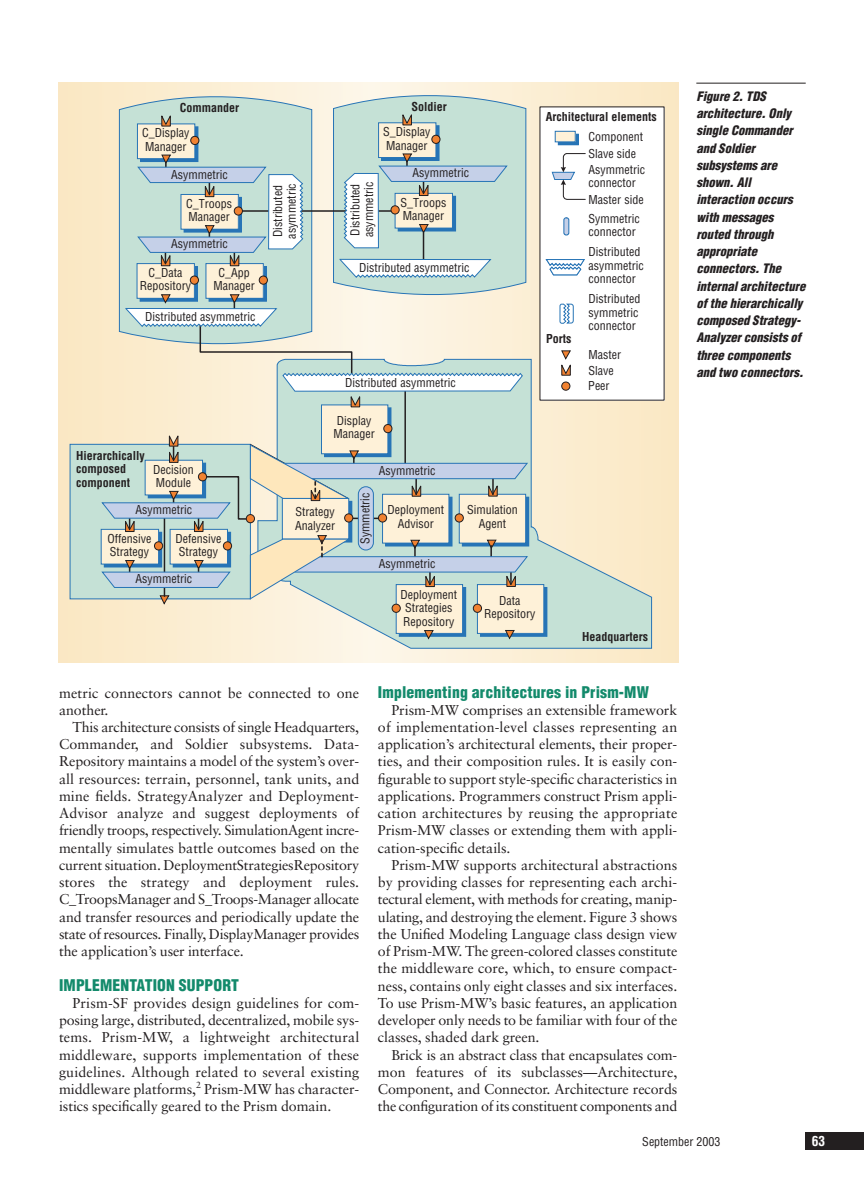
<style>
.page{position:relative;width:864px;height:1188px;background:#fff}
.page>*{position:absolute;margin:0;border:0;box-sizing:border-box;transform-origin:0 0}
.t1{font:900 condensed 15.75px "Helvetica";letter-spacing:.01em;color:#138a6b}
.t2{font:14.25px/17.2px "Sabon";letter-spacing:-.005em;color:#231f20;text-align:justify}
.t3{font:700 condensed 13.5px "Helvetica";color:#fff}
.t4{font:italic 900 condensed 12.75px/17.2px "Helvetica";color:#231f20}
.t5{font:condensed 12px/13.5px "Helvetica";color:#231f20}
.t6{font:700 condensed 12px/13.5px "Helvetica";color:#231f20}
</style>
<div class="page">
<div style="left:806px;top:1132px;width:58px;height:18px;background:#231f20"></div>
<svg style="left:59px;top:83px;width:619px;height:580px"></svg>
<div style="left:540px;top:107px;width:124px;height:293px;background:#fff"></div>
<svg style="left:257px;top:359px;width:395px;height:290px"></svg>
<div style="left:70px;top:444px;width:180px;height:155px;background:#c5e1d6"></div>
<svg style="left:119px;top:95px;width:6px;height:253px"></svg>
<div style="left:558px;top:134px;width:20px;height:11px;background:#2774b6"></div>
<div style="left:558px;top:134px;width:21px;height:11px;border:1px solid #2774b6"></div>
<div style="left:399px;top:588px;width:67px;height:48px;background:#2774b6"></div>
<div style="left:399px;top:587px;width:67px;height:50px;border:1px solid #2774b6"></div>
<div style="left:481px;top:588px;width:66px;height:48px;background:#2774b6"></div>
<div style="left:480px;top:587px;width:67px;height:50px;border:1px solid #2774b6"></div>
<hr style="left:404px;top:389px;width:2px;height:77px;background:#231f20">
<div style="left:555px;top:131px;width:20px;height:11px;background:#fef1d8"></div>
<div style="left:555px;top:131px;width:21px;height:11px;border:1px solid #2774b6"></div>
<svg style="left:563px;top:217px;width:7px;height:19px"></svg>
<svg style="left:551px;top:153px;width:35px;height:47px"></svg>
<svg style="left:545px;top:259px;width:40px;height:17px"></svg>
<svg style="left:559px;top:303px;width:15px;height:21px"></svg>
<div style="left:396px;top:585px;width:67px;height:48px;background:#fef1d8"></div>
<div style="left:396px;top:584px;width:67px;height:50px;border:1px solid #2774b6"></div>
<svg style="left:423px;top:630px;width:11px;height:9px"></svg>
<div style="left:392px;top:604px;width:8px;height:8px;background:#f18231;border-radius:50%"></div>
<div style="left:392px;top:604px;width:9px;height:9px;border:1px solid #231f20;border-radius:50%"></div>
<div style="left:477px;top:585px;width:67px;height:48px;background:#fef1d8"></div>
<div style="left:477px;top:584px;width:67px;height:50px;border:1px solid #2774b6"></div>
<div style="left:473px;top:604px;width:9px;height:8px;background:#f18231;border-radius:50%"></div>
<div style="left:473px;top:604px;width:9px;height:9px;border:1px solid #231f20;border-radius:50%"></div>
<svg style="left:505px;top:630px;width:10px;height:9px"></svg>
<div style="left:321px;top:405px;width:67px;height:49px;background:#fef1d8"></div>
<div style="left:321px;top:405px;width:67px;height:49px;border:1px solid #2774b6"></div>
<div style="left:384px;top:425px;width:8px;height:8px;background:#f18231;border-radius:50%"></div>
<div style="left:383px;top:424px;width:9px;height:9px;border:1px solid #231f20;border-radius:50%"></div>
<svg style="left:125px;top:95px;width:402px;height:313px"></svg>
<svg style="left:101px;top:433px;width:428px;height:172px"></svg>
<div style="left:345px;top:514px;width:8px;height:8px;background:#f18231;border-radius:50%"></div>
<div style="left:344px;top:513px;width:9px;height:9px;border:1px solid #231f20;border-radius:50%"></div>
<div style="left:391px;top:206px;width:8px;height:8px;background:#f18231;border-radius:50%"></div>
<div style="left:391px;top:205px;width:9px;height:9px;border:1px solid #231f20;border-radius:50%"></div>
<div style="left:562px;top:382px;width:8px;height:8px;background:#f18231;border-radius:50%"></div>
<div style="left:561px;top:382px;width:9px;height:9px;border:1px solid #231f20;border-radius:50%"></div>
<svg style="left:561px;top:350px;width:11px;height:26px"></svg>
<hr style="left:696px;top:83px;width:110px;height:1px;background:#231f20">
<p class="t6" style="left:180px;top:102px;width:61px">Commander</p>
<p class="t5" style="left:142px;top:127px;width:49px">C_Display<br>Manager</p>
<p class="t5" style="left:171px;top:168px;width:58px">Asymmetric</p>
<p class="t5" style="left:186px;top:198px;width:47px">C_Troops<br>Manager</p>
<p class="t5" style="left:171px;top:238px;width:58px">Asymmetric</p>
<p class="t5" style="left:140px;top:267px;width:53px;text-align:center">C_Data<br>Repository</p>
<p class="t5" style="left:214px;top:267px;width:43px;text-align:center">C_App<br>Manager</p>
<p class="t5" style="left:145px;top:311px;width:112px">Distributed asymmetric</p>
<p class="t6" style="left:76px;top:450px;width:70px">Hierarchically composed component</p>
<p class="t5" style="left:153px;top:463px;width:42px">Decision<br>Module</p>
<p class="t5" style="left:135px;top:504px;width:58px">Asymmetric</p>
<p class="t5" style="left:108px;top:533px;width:45px">Offensive<br>Strategy</p>
<p class="t5" style="left:135px;top:573px;width:58px">Asymmetric</p>
<p class="t5" style="left:175px;top:533px;width:47px">Defensive<br>Strategy</p>
<p class="t6" style="left:411px;top:101px;width:37px">Soldier</p>
<p class="t5" style="left:383px;top:126px;width:49px">S_Display<br>Manager</p>
<p class="t5" style="left:272px;top:239px;width:57px;rotate:-90deg">Distributed asymmetric</p>
<p class="t5" style="left:349px;top:237px;width:57px;rotate:-90deg">Distributed asymmetric</p>
<p class="t5" style="left:412px;top:167px;width:58px">Asymmetric</p>
<p class="t5" style="left:400px;top:197px;width:47px">S_Troops<br>Manager</p>
<p class="t5" style="left:359px;top:262px;width:112px">Distributed asymmetric</p>
<p class="t5" style="left:345px;top:377px;width:112px">Distributed asymmetric</p>
<p class="t5" style="left:333px;top:415px;width:43px">Display<br>Manager</p>
<p class="t5" style="left:295px;top:506px;width:41px">Strategy<br>Analyzer</p>
<p class="t5" style="left:379px;top:465px;width:58px">Asymmetric</p>
<p class="t5" style="left:359px;top:544px;width:53px;rotate:-90deg">Symmetric</p>
<p class="t5" style="left:388px;top:504px;width:58px;text-align:center">Deployment<br>Advisor</p>
<p class="t5" style="left:467px;top:504px;width:52px;text-align:center">Simulation<br>Agent</p>
<p class="t5" style="left:379px;top:558px;width:58px">Asymmetric</p>
<p class="t5" style="left:400px;top:589px;width:58px">Deployment<br>Strategies<br>Repository</p>
<p class="t5" style="left:484px;top:595px;width:53px;text-align:center">Data<br>Repository</p>
<p class="t6" style="left:546px;top:111px;width:112px">Architectural elements</p>
<p class="t5" style="left:589px;top:131px;width:56px">Component</p>
<p class="t5" style="left:589px;top:164px;width:58px">Asymmetric connector</p>
<p class="t5" style="left:589px;top:213px;width:53px">Symmetric connector</p>
<p class="t5" style="left:589px;top:148px;width:49px">Slave side</p>
<p class="t5" style="left:589px;top:194px;width:57px">Master side</p>
<p class="t5" style="left:589px;top:246px;width:57px">Distributed asymmetric connector</p>
<p class="t6" style="left:546px;top:333px;width:27px">Ports</p>
<p class="t5" style="left:589px;top:293px;width:53px">Distributed symmetric connector</p>
<p class="t5" style="left:588px;top:348px;width:34px;line-height:15.6px">Master<br>Slave<br>Peer</p>
<p class="t6" style="left:582px;top:631px;width:67px">Headquarters</p>
<p class="t2" style="left:59px;top:685px;width:302px">metric connectors cannot be connected to one another.</p>
<p class="t2" style="left:59px;top:720px;width:302px;text-indent:14px">This architecture consists of single Headquarters, Commander, and Soldier subsystems. Data-Repository maintains a model of the system’s over&shy;all resources: terrain, personnel, tank units, and mine fields. StrategyAnalyzer and Deployment-Advisor analyze and suggest deployments of friendly troops, respectively. SimulationAgent incre&shy;mentally simulates battle outcomes based on the current situation. DeploymentStrategiesRepository stores the strategy and deployment rules.<br>C_TroopsManager and S_Troops-Manager allocate and transfer resources and periodically update the state of resources. Finally, DisplayManager provides the application’s user interface.</p>
<p class="t1" style="left:59px;top:979px;width:181px">IMPLEMENTATION SUPPORT</p>
<p class="t2" style="left:59px;top:996px;width:302px;text-indent:14px">Prism-SF provides design guidelines for com&shy;posing large, distributed, decentralized, mobile sys&shy;tems. Prism-MW, a lightweight architectural middleware, supports implementation of these guidelines. Although related to several existing middleware platforms,<sup>2</sup> Prism-MW has character&shy;istics specifically geared to the Prism domain.</p>
<p class="t1" style="left:378px;top:686px;width:272px">Implementing architectures in Prism-MW</p>
<p class="t2" style="left:378px;top:702px;width:301px;text-indent:14px">Prism-MW comprises an extensible framework of implementation-level classes representing an application’s architectural elements, their proper&shy;ties, and their composition rules. It is easily con&shy;figurable to support style-specific characteristics in applications. Programmers construct Prism appli&shy;cation architectures by reusing the appropriate Prism-MW classes or extending them with appli&shy;cation-specific details.</p>
<p class="t2" style="left:378px;top:858px;width:301px;text-indent:14px">Prism-MW supports architectural abstractions by providing classes for representing each archi&shy;tectural element, with methods for creating, manip&shy;ulating, and destroying the element. Figure 3 shows the Unified Modeling Language class design view of Prism-MW. The green-colored classes constitute the middleware core, which, to ensure compact&shy;ness, contains only eight classes and six interfaces.<br>To use Prism-MW’s basic features, an application developer only needs to be familiar with four of the classes, shaded dark green.</p>
<p class="t2" style="left:378px;top:1047px;width:301px;text-indent:14px">Brick is an abstract class that encapsulates com&shy;mon features of its subclasses—Architecture, Component, and Connector. Architecture records the configuration of its constituent components and</p>
<p class="t4" style="left:696px;top:89px;width:111px">Figure 2. TDS architecture. Only single Commander and Soldier subsystems are shown. All interaction occurs with messages routed through appropriate connectors. The internal architecture of the hierarchically composed Strategy-<br>Analyzer consists of three components and two connectors.</p>
<p class="t5" style="left:642px;top:1136px;width:80px">September 2003</p>
<p class="t3" style="left:812px;top:1136px;width:15px">63</p>
</div>
